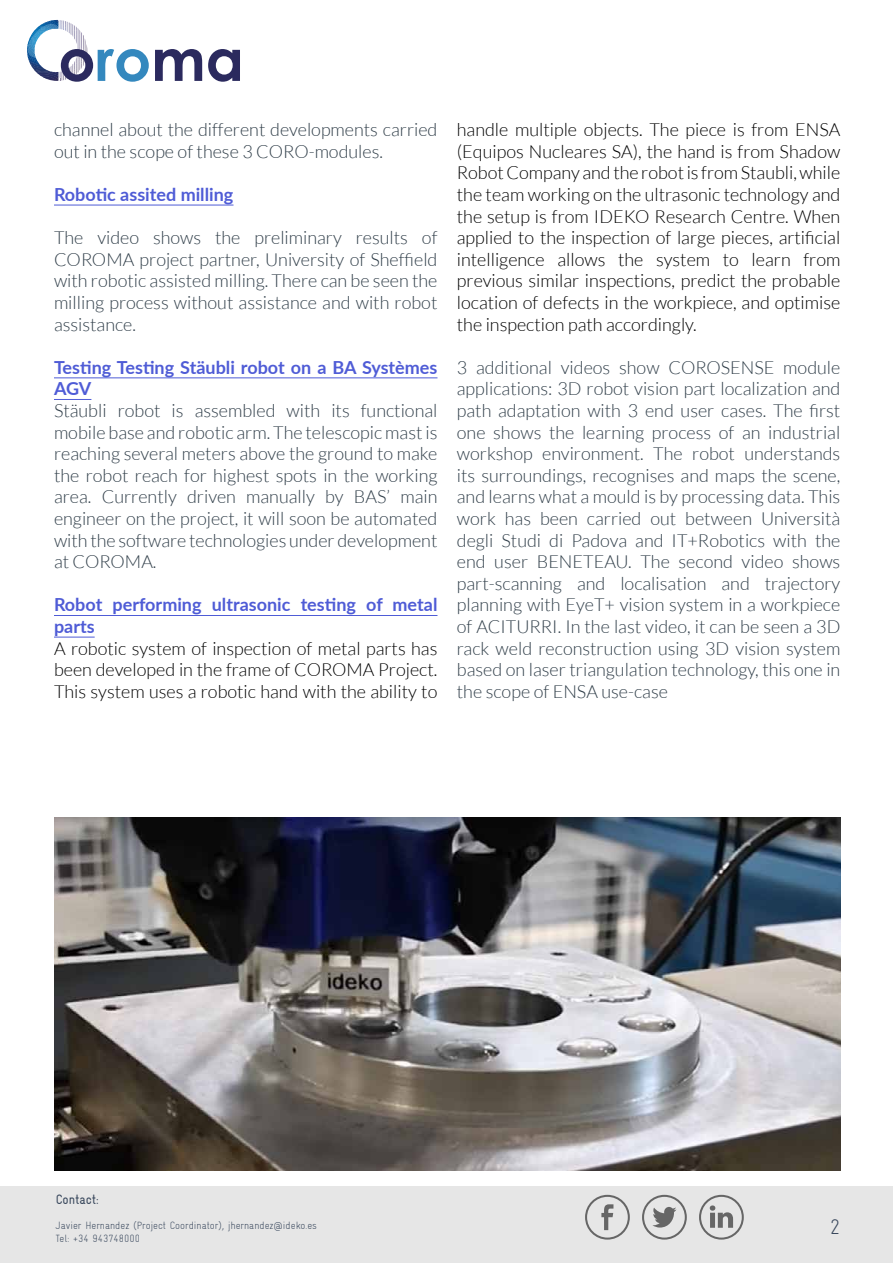
<style>
.page{position:relative;width:893px;height:1263px;background:#fff}
.page>*{position:absolute;margin:0;border:0;box-sizing:border-box;transform-origin:0 0}
.t1{font:700 58.5px "Century Gothic";color:#2b2a5e}
.t2{font:300 condensed 21px "Gravur";color:#38475c}
.t3{font:300 18px/21.6px "Lato";color:#303e49;text-align:justify}
.t4{font:300 18px/21.6px "Lato";color:#000;text-align:justify}
.t5{font:700 18px/21.6px "Lato";color:#4f5cd6}
.t6{font:condensed 13.5px "Gravur";color:#38475c}
.t7{font:300 condensed 10.5px/12.6px "Gravur";color:#38475c}
.s1{color:#3488be}
</style>
<div class="page">
<hr style="left:54px;top:205px;width:179px;height:1px;background:#4f5cd6">
<hr style="left:54px;top:377px;width:383px;height:1px;background:#4f5cd6">
<hr style="left:54px;top:399px;width:37px;height:1px;background:#4f5cd6">
<hr style="left:54px;top:615px;width:383px;height:1px;background:#4f5cd6">
<hr style="left:54px;top:637px;width:41px;height:1px;background:#4f5cd6">
<div style="left:0;top:1186px;width:893px;height:77px;background:#e6e6e6"></div>
<svg style="left:585px;top:1195px;width:45px;height:44px"></svg>
<svg style="left:642px;top:1195px;width:45px;height:44px"></svg>
<svg style="left:699px;top:1195px;width:45px;height:44px"></svg>
<svg style="left:27px;top:20px;width:61px;height:61px"></svg>
<img style="left:54px;top:818px;width:786px;height:353px">
<h1 class="t1" style="left:58px;top:15px;width:187px">o<span class="s1">ro</span>ma</h1>
<p class="t3" style="left:54px;top:119px;width:385px">channel about the different developments carried out in the scope of these 3 CORO-modules.</p>
<p class="t5" style="left:54px;top:183px;width:181px">Robotic assited milling</p>
<p class="t3" style="left:54px;top:227px;width:385px">The video shows the preliminary results of COROMA project partner, University of Sheffield with robotic assisted milling. There can be seen the milling process without assistance and with robot assistance.</p>
<p class="t5" style="left:54px;top:356px;width:385px">Testing Testing Stäubli robot on a BA Systèmes<br>AGV</p>
<p class="t3" style="left:54px;top:400px;width:385px">Stäubli robot is assembled with its functional mobile base and robotic arm. The telescopic mast is reaching several meters above the ground to make the robot reach for highest spots in the working area. Currently driven manually by BAS’ main engineer on the project, it will soon be automated with the software technologies under development at COROMA.</p>
<p class="t5" style="left:54px;top:593px;width:385px">Robot performing ultrasonic testing of metal parts</p>
<p class="t4" style="left:54px;top:637px;width:385px">A robotic system of inspection of metal parts has been developed in the frame of COROMA Project.<br>This system uses a robotic hand with the ability to</p>
<p class="t4" style="left:457px;top:119px;width:385px">handle multiple objects. The piece is from ENSA (Equipos Nucleares SA), the hand is from Shadow Robot Company and the robot is from Staubli, while the team working on the ultrasonic technology and the setup is from IDEKO Research Centre. When applied to the inspection of large pieces, artificial intelligence allows the system to learn from previous similar inspections, predict the probable location of defects in the workpiece, and optimise the inspection path accordingly.</p>
<p class="t3" style="left:457px;top:356px;width:385px">3 additional videos show COROSENSE module applications: 3D robot vision part localization and path adaptation with 3 end user cases. The first one shows the learning process of an industrial workshop environment. The robot understands its surroundings, recognises and maps the scene, and learns what a mould is by processing data. This work has been carried out between Università degli Studi di Padova and IT+Robotics with the end user BENETEAU. The second video shows part-scanning and localisation and trajectory planning with EyeT+ vision system in a workpiece of ACITURRI. In the last video, it can be seen a 3D rack weld reconstruction using 3D vision system based on laser triangulation technology, this one in the scope of ENSA use-case</p>
<p class="t6" style="left:56px;top:1192px;width:45px">Contact:</p>
<p class="t7" style="left:56px;top:1219px;width:263px">Javier Hernandez (Project Coordinator), jhernandez@ideko.es<br>Tel: +34 943748000</p>
<p class="t2" style="left:830px;top:1215px;width:12px">2</p>
</div>
